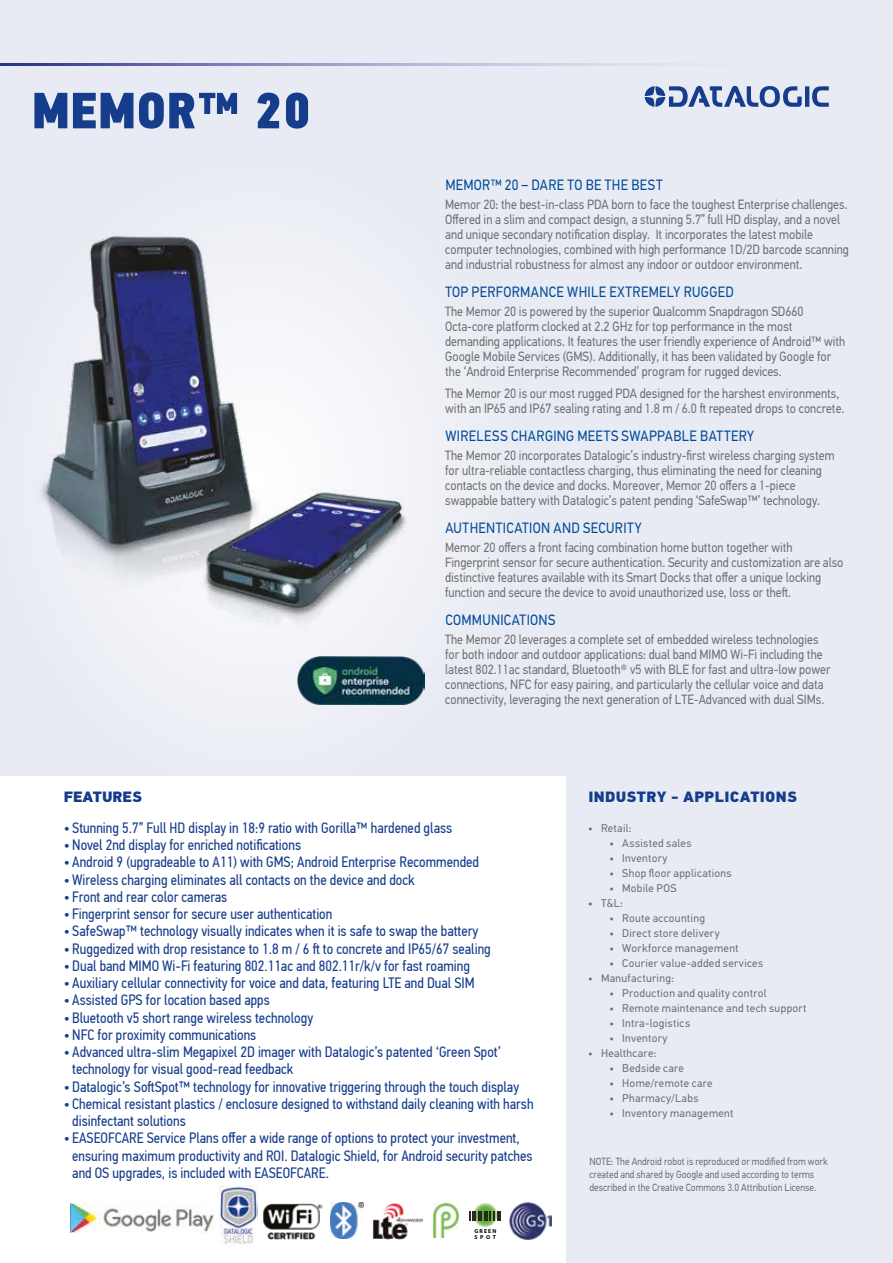
<style>
.page{position:relative;width:893px;height:1263px;background:#e8ebf3}
.page>*{position:absolute;margin:0;border:0;box-sizing:border-box;transform-origin:0 0}
.t1{font:51px "PF Din Text Cond Pro X Black";letter-spacing:.01em;color:#153d8c}
.t2{font:15px/17.2px "PF Din Text Cond Pro";color:#153d8c}
.t3{font:15px "PF Din Text Pro";letter-spacing:.025em;color:#004a99;scale:.9 1}
.t4{font:900 15px "PF Din Text Pro";letter-spacing:.02em;color:#153d8c}
.t5{font:900 15px "PF Din Text Pro";color:#153d8c}
.t6{font:13.5px/15px "PF Din Text Pro";color:#706f6f;scale:.9 1}
.t7{font:11.25px "PF Din Text Pro";letter-spacing:.025em;color:#706f6f}
.t8{font:10.5px/12.6px "PF Din Text Pro";color:#706f6f;scale:.9 1}
.t9{font:700 5.7px/5.7px "Myriad Pro";letter-spacing:.2em;color:#000}
</style>
<div class="page">
<svg style="left:0;top:64px;width:645px;height:1px"></svg>
<img style="left:297px;top:657px;width:127px;height:47px">
<svg style="left:645px;top:86px;width:184px;height:21px"></svg>
<div style="left:0;top:777px;width:566px;height:486px;background:#fff"></div>
<img style="left:330px;top:1203px;width:33px;height:35px">
<img style="left:509px;top:1202px;width:43px;height:38px">
<svg style="left:472px;top:1202px;width:25px;height:25px"></svg>
<svg style="left:469px;top:1211px;width:7px;height:10px"></svg>
<hr style="left:478px;top:1211px;width:4px;height:10px;background:#2b2523">
<hr style="left:484px;top:1211px;width:4px;height:10px;background:#2b2523">
<svg style="left:490px;top:1211px;width:10px;height:10px"></svg>
<img style="left:70px;top:1203px;width:145px;height:29px">
<img style="left:263px;top:1204px;width:59px;height:35px">
<img style="left:372px;top:1203px;width:50px;height:36px">
<img style="left:41px;top:236px;width:365px;height:408px">
<img style="left:433px;top:1203px;width:26px;height:35px">
<img style="left:220px;top:1186px;width:38px;height:58px">
<h1 class="t1" style="left:32px;top:79px;width:280px">MEMOR™ 20</h1>
<p class="t3" style="left:445px;top:176px;width:243px">MEMOR™ 20 – DARE TO BE THE BEST</p>
<p class="t6" style="left:445px;top:197px;width:450px">Memor 20: the best-in-class PDA born to face the toughest Enterprise challenges.<br>Offered in a slim and compact design, a stunning 5.7” full HD display, and a novel and unique secondary notification display. It incorporates the latest mobile computer technologies, combined with high performance 1D/2D barcode scanning and industrial robustness for almost any indoor or outdoor environment.</p>
<p class="t3" style="left:445px;top:283px;width:322px">TOP PERFORMANCE WHILE EXTREMELY RUGGED</p>
<p class="t6" style="left:445px;top:304px;width:446px">The Memor 20 is powered by the superior Qualcomm Snapdragon SD660<br>Octa-core platform clocked at 2.2 GHz for top performance in the most demanding applications. It features the user friendly experience of Android™ with Google Mobile Services (GMS). Additionally, it has been validated by Google for the ‘Android Enterprise Recommended’ program for rugged devices.</p>
<p class="t6" style="left:445px;top:386px;width:445px">The Memor 20 is our most rugged PDA designed for the harshest environments, with an IP65 and IP67 sealing rating and 1.8 m / 6.0 ft repeated drops to concrete.</p>
<p class="t3" style="left:445px;top:426px;width:345px">WIRELESS CHARGING MEETS SWAPPABLE BATTERY</p>
<p class="t6" style="left:445px;top:448px;width:434px">The Memor 20 incorporates Datalogic’s industry-first wireless charging system for ultra-reliable contactless charging, thus eliminating the need for cleaning contacts on the device and docks. Moreover, Memor 20 offers a 1-piece swappable battery with Datalogic’s patent pending ‘SafeSwap™’ technology.</p>
<p class="t3" style="left:445px;top:518px;width:219px">AUTHENTICATION AND SECURITY</p>
<p class="t6" style="left:445px;top:540px;width:444px">Memor 20 offers a front facing combination home button together with Fingerprint sensor for secure authentication. Security and customization are also distinctive features available with its Smart Docks that offer a unique locking function and secure the device to avoid unauthorized use, loss or theft.</p>
<p class="t3" style="left:445px;top:610px;width:124px">COMMUNICATIONS</p>
<p class="t6" style="left:445px;top:632px;width:430px">The Memor 20 leverages a complete set of embedded wireless technologies for both indoor and outdoor applications: dual band MIMO Wi-Fi including the latest 802.11ac standard, Bluetooth® v5 with BLE for fast and ultra-low power connections, NFC for easy pairing, and particularly the cellular voice and data connectivity, leveraging the next generation of LTE-Advanced with dual SIMs.</p>
<p class="t5" style="left:64px;top:787px;width:80px">FEATURES</p>
<p class="t2" style="left:64px;top:819px;width:390px">• Stunning 5.7” Full HD display in 18:9 ratio with Gorilla™ hardened glass</p>
<p class="t2" style="left:64px;top:836px;width:239px">• Novel 2nd display for enriched notifications</p>
<p class="t2" style="left:64px;top:853px;width:417px">• Android 9 (upgradeable to A11) with GMS; Android Enterprise Recommended</p>
<p class="t2" style="left:64px;top:871px;width:353px">• Wireless charging eliminates all contacts on the device and dock</p>
<p class="t2" style="left:64px;top:888px;width:165px">• Front and rear color cameras</p>
<p class="t2" style="left:64px;top:905px;width:270px">• Fingerprint sensor for secure user authentication</p>
<p class="t2" style="left:64px;top:922px;width:416px">• SafeSwap™ technology visually indicates when it is safe to swap the battery</p>
<p class="t2" style="left:64px;top:940px;width:429px">• Ruggedized with drop resistance to 1.8 m / 6 ft to concrete and IP65/67 sealing</p>
<p class="t2" style="left:64px;top:957px;width:408px">• Dual band MIMO Wi-Fi featuring 802.11ac and 802.11r/k/v for fast roaming</p>
<p class="t2" style="left:64px;top:974px;width:412px">• Auxiliary cellular connectivity for voice and data, featuring LTE and Dual SIM</p>
<p class="t2" style="left:64px;top:991px;width:208px">• Assisted GPS for location based apps</p>
<p class="t2" style="left:64px;top:1009px;width:251px">• Bluetooth v5 short range wireless technology</p>
<p class="t2" style="left:64px;top:1026px;width:194px">• NFC for proximity communications</p>
<p class="t2" style="left:72px;top:1043px;width:430px;text-indent:-9px">• Advanced ultra-slim Megapixel 2D imager with Datalogic’s patented ‘Green Spot’ technology for visual good-read feedback</p>
<p class="t2" style="left:64px;top:1078px;width:457px">• Datalogic’s SoftSpot™ technology for innovative triggering through the touch display</p>
<p class="t2" style="left:72px;top:1095px;width:463px;text-indent:-9px">• Chemical resistant plastics / enclosure designed to withstand daily cleaning with harsh disinfectant solutions</p>
<p class="t2" style="left:72px;top:1129px;width:462px;text-indent:-9px">• EASEOFCARE Service Plans offer a wide range of options to protect your investment, ensuring maximum productivity and ROI. Datalogic Shield, for Android security patches and OS upgrades, is included with EASEOFCARE.</p>
<p class="t9" style="left:474px;top:1228px;width:23px">GREEN<br>SPOT</p>
<p class="t4" style="left:588px;top:787px;width:210px">INDUSTRY - APPLICATIONS</p>
<p class="t7" style="left:588px;top:821px;width:45px">• Retail:</p>
<p class="t7" style="left:609px;top:836px;width:83px">• Assisted sales</p>
<p class="t7" style="left:609px;top:851px;width:60px">• Inventory</p>
<p class="t7" style="left:609px;top:866px;width:124px">• Shop floor applications</p>
<p class="t7" style="left:609px;top:881px;width:69px">• Mobile POS</p>
<p class="t7" style="left:588px;top:896px;width:36px">• T&amp;L:</p>
<p class="t7" style="left:609px;top:911px;width:97px">• Route accounting</p>
<p class="t7" style="left:609px;top:926px;width:112px">• Direct store delivery</p>
<p class="t7" style="left:609px;top:941px;width:131px">• Workforce management</p>
<p class="t7" style="left:609px;top:956px;width:155px">• Courier value-added services</p>
<p class="t7" style="left:588px;top:971px;width:87px">• Manufacturing:</p>
<p class="t7" style="left:609px;top:986px;width:159px">• Production and quality control</p>
<p class="t7" style="left:609px;top:1001px;width:199px">• Remote maintenance and tech support</p>
<p class="t7" style="left:609px;top:1016px;width:82px">• Intra-logistics</p>
<p class="t7" style="left:609px;top:1031px;width:60px">• Inventory</p>
<p class="t7" style="left:588px;top:1046px;width:70px">• Healthcare:</p>
<p class="t7" style="left:609px;top:1061px;width:76px">• Bedside care</p>
<p class="t7" style="left:609px;top:1076px;width:105px">• Home/remote care</p>
<p class="t7" style="left:609px;top:1091px;width:90px">• Pharmacy/Labs</p>
<p class="t7" style="left:609px;top:1106px;width:126px">• Inventory management</p>
<p class="t8" style="left:590px;top:1156px;width:266px">NOTE: The Android robot is reproduced or modified from work created and shared by Google and used according to terms described in the Creative Commons 3.0 Attribution License.</p>
</div>
